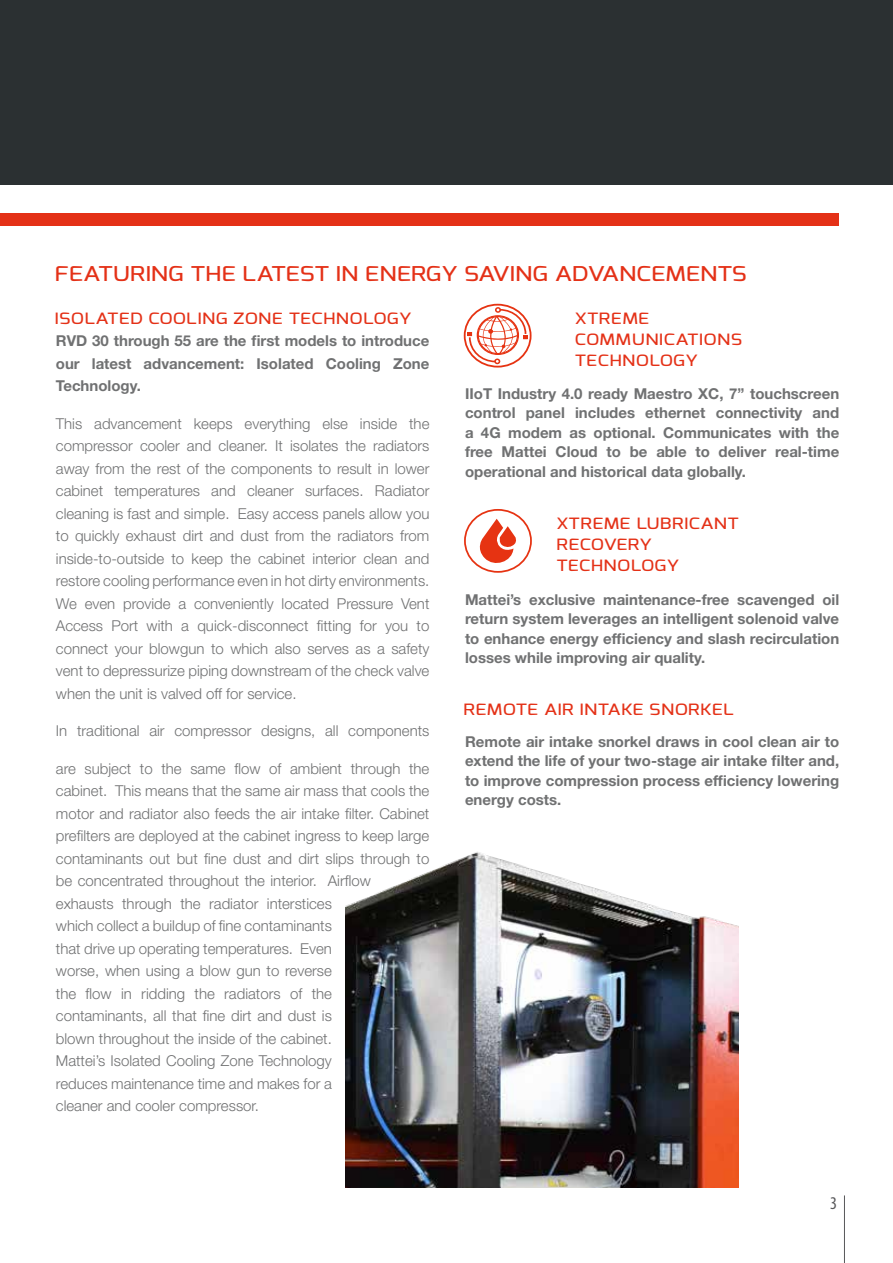
<style>
.page{position:relative;width:893px;height:1263px;background:#fff}
.page>*{position:absolute;margin:0;border:0;box-sizing:border-box;transform-origin:0 0}
.t1{font:500 20.4px "Exo";color:#e43117;scale:1.25 1}
.t2{font:condensed 18px "Myriad Pro";color:#58585a}
.t3{font:500 15.6px/21px "Exo";letter-spacing:.02em;color:#e43117;scale:1.25 1}
.t4{font:300 15px/22.5px "Helvetica Neue LT Std";color:#707172;text-align:justify}
.t5{font:700 15px/19.5px "Helvetica Neue LT Std";color:#707172;text-align:justify}
</style>
<div class="page">
<div style="left:1px;top:213px;width:838px;height:13px;background:#e43117"></div>
<div style="left:0;top:0;width:893px;height:185px;background:#2b3032"></div>
<hr style="left:844px;top:1195px;width:1px;height:68px;background:#58585a">
<div style="left:464px;top:304px;width:67px;height:64px;border:2px solid #e63312;border-radius:50%"></div>
<svg style="left:468px;top:307px;width:60px;height:57px"></svg>
<div style="left:464px;top:509px;width:68px;height:64px;border:2px solid #e63312;border-radius:50%"></div>
<svg style="left:475px;top:519px;width:42px;height:49px"></svg>
<img style="left:345px;top:852px;width:394px;height:335px">
<h1 class="t1" style="left:54px;top:260px;width:555px">FEATURING THE LATEST IN ENERGY SAVING ADVANCEMENTS</h1>
<p class="t3" style="left:54px;top:307px;width:287px">ISOLATED COOLING ZONE TECHNOLOGY</p>
<p class="t5" style="left:56px;top:329px;width:375px;line-height:22.5px">RVD 30 through 55 are the first models to introduce our latest advancement: Isolated Cooling Zone Technology.</p>
<p class="t4" style="left:56px;top:412px;width:375px">This advancement keeps everything else inside the compressor cooler and cleaner. It isolates the radiators away from the rest of the components to result in lower cabinet temperatures and cleaner surfaces. Radiator cleaning is fast and simple. Easy access panels allow you to quickly exhaust dirt and dust from the radiators from inside-to-outside to keep the cabinet interior clean and restore cooling performance even in hot dirty environments.<br>We even provide a conveniently located Pressure Vent Access Port with a quick-disconnect fitting for you to connect your blowgun to which also serves as a safety vent to depressurize piping downstream of the check valve when the unit is valved off for service.</p>
<p class="t4" style="left:56px;top:719px;width:375px">In traditional air compressor designs, all components</p>
<p class="t4" style="left:56px;top:757px;width:375px;text-align:left">are subject to the same flow of ambient through the cabinet. This means that the same air mass that cools the motor and radiator also feeds the air intake filter. Cabinet prefilters are deployed at the cabinet ingress to keep large contaminants out but fine dust and dirt slips through to be concentrated throughout the interior. Airflow exhausts through the radiator interstices<br>which collect a buildup of fine contaminants<br>that drive up operating temperatures. Even<br>worse, when using a blow gun to reverse<br>the flow in ridding the radiators of the<br>contaminants, all that fine dirt and dust is<br>blown throughout the inside of the cabinet.<br>Mattei’s Isolated Cooling Zone Technology<br>reduces maintenance time and makes for a<br>cleaner and cooler compressor.</p>
<p class="t3" style="left:575px;top:308px;width:135px">XTREME<br>COMMUNICATIONS<br>TECHNOLOGY</p>
<p class="t5" style="left:465px;top:383px;width:376px">IIoT Industry 4.0 ready Maestro XC, 7” touchscreen control panel includes ethernet connectivity and a 4G modem as optional. Communicates with the free Mattei Cloud to be able to deliver real-time operational and historical data globally.</p>
<p class="t3" style="left:556px;top:512px;width:148px">XTREME LUBRICANT<br>RECOVERY<br>TECHNOLOGY</p>
<p class="t5" style="left:465px;top:589px;width:376px">Mattei’s exclusive maintenance-free scavenged oil return system leverages an intelligent solenoid valve to enhance energy efficiency and slash recirculation losses while improving air quality.</p>
<p class="t3" style="left:463px;top:699px;width:218px">REMOTE AIR INTAKE SNORKEL</p>
<p class="t5" style="left:465px;top:731px;width:376px">Remote air intake snorkel draws in cool clean air to extend the life of your two-stage air intake filter and, to improve compression process efficiency lowering energy costs.</p>
<p class="t2" style="left:830px;top:1192px;width:8px">3</p>
</div>
